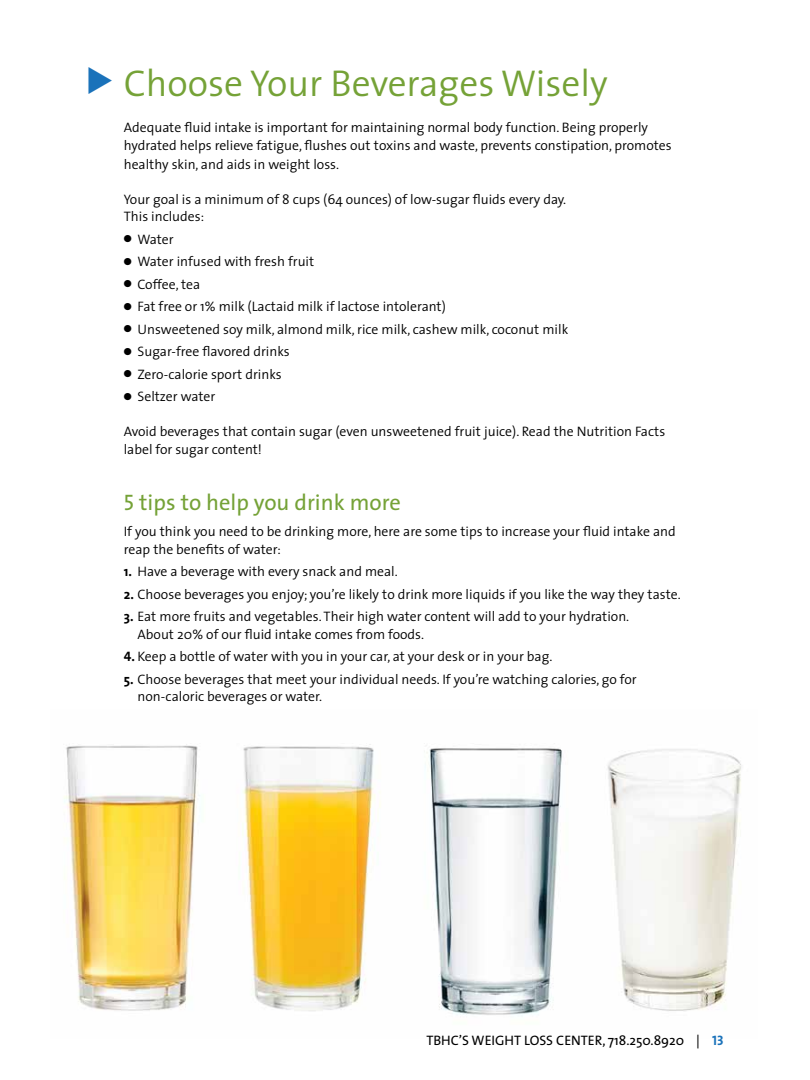
<style>
.page{position:relative;width:810px;height:1080px;background:#fff}
.page>*{position:absolute;margin:0;border:0;box-sizing:border-box;transform-origin:0 0}
.t1{font:300 37.5px "The Sans";color:#75a237}
.t2{font:22.5px "The Sans";color:#75a237}
.t3{font:300 13.75px/17.5px "The Sans";color:#000}
.t4{font:13.75px "The Sans";color:#000}
.s1{font-family:"Pictograph One";font-weight:400;color:#1a72ba}
.s2{font-family:"The Sans Caps"}
.s3{font-weight:700}
.s4{font-family:"The Sans Bold Caps";font-weight:400}
.s5{font-family:"The Sans Bold Caps";color:#1a72ba}
</style>
<div class="page">
<img style="left:64px;top:744px;width:677px;height:272px">
<h1 class="t1" style="left:87px;top:52px;width:522px"><span class="s1">&gt;</span> Choose Your Beverages Wisely</h1>
<p class="t3" style="left:124px;top:119px;width:549px">Adequate fluid intake is important for maintaining normal body function. Being properly hydrated helps relieve fatigue, flushes out toxins and waste, prevents constipation, promotes</p>
<p class="t3" style="left:124px;top:155px;width:217px">healthy skin, and aids in weight loss.</p>
<p class="t3" style="left:124px;top:190px;width:444px">Your goal is a minimum of 8 cups (64 ounces) of low-sugar fluids every day.<br>This includes:</p>
<p class="t3" style="left:124px;top:230px;width:51px">● Water</p>
<p class="t3" style="left:124px;top:252px;width:192px">● Water infused with fresh fruit</p>
<p class="t3" style="left:124px;top:275px;width:78px">● Coffee, tea</p>
<p class="t3" style="left:124px;top:297px;width:324px">● Fat free or 1% milk (Lactaid milk if lactose intolerant)</p>
<p class="t3" style="left:124px;top:320px;width:446px">● Unsweetened soy milk, almond milk, rice milk, cashew milk, coconut milk</p>
<p class="t3" style="left:124px;top:342px;width:167px">● Sugar-free flavored drinks</p>
<p class="t3" style="left:124px;top:365px;width:159px">● Zero-calorie sport drinks</p>
<p class="t3" style="left:124px;top:387px;width:93px">● Seltzer water</p>
<p class="t3" style="left:124px;top:422px;width:543px">Avoid beverages that contain sugar (even unsweetened fruit juice). Read the Nutrition Facts label for sugar content!</p>
<h2 class="t2" style="left:124px;top:484px;width:279px"><span class="s2">5</span> tips to help you drink more</h2>
<p class="t3" style="left:124px;top:522px;width:554px">If you think you need to be drinking more, here are some tips to increase your fluid intake and reap the benefits of water:</p>
<p class="t3" style="left:124px;top:562px;width:276px"><span class="s3">1.</span> Have a beverage with every snack and meal.</p>
<p class="t3" style="left:124px;top:585px;width:559px"><span class="s3">2.</span> Choose beverages you enjoy; you’re likely to drink more liquids if you like the way they taste.</p>
<p class="t3" style="left:138px;top:607px;width:493px;text-indent:-14px"><span class="s3">3.</span> Eat more fruits and vegetables. Their high water content will add to your hydration.<br>About 20% of our fluid intake comes from foods.</p>
<p class="t3" style="left:124px;top:647px;width:430px"><span class="s4">4.</span> Keep a bottle of water with you in your car, at your desk or in your bag.</p>
<p class="t3" style="left:138px;top:670px;width:501px;text-indent:-14px"><span class="s3">5.</span> Choose beverages that meet your individual needs. If you’re watching calories, go for non-caloric beverages or water.</p>
<p class="t4" style="left:426px;top:1029px;width:299px">TBHC’S WEIGHT LOSS CENTER, 718.250.8920 | <span class="s5">13</span></p>
</div>
